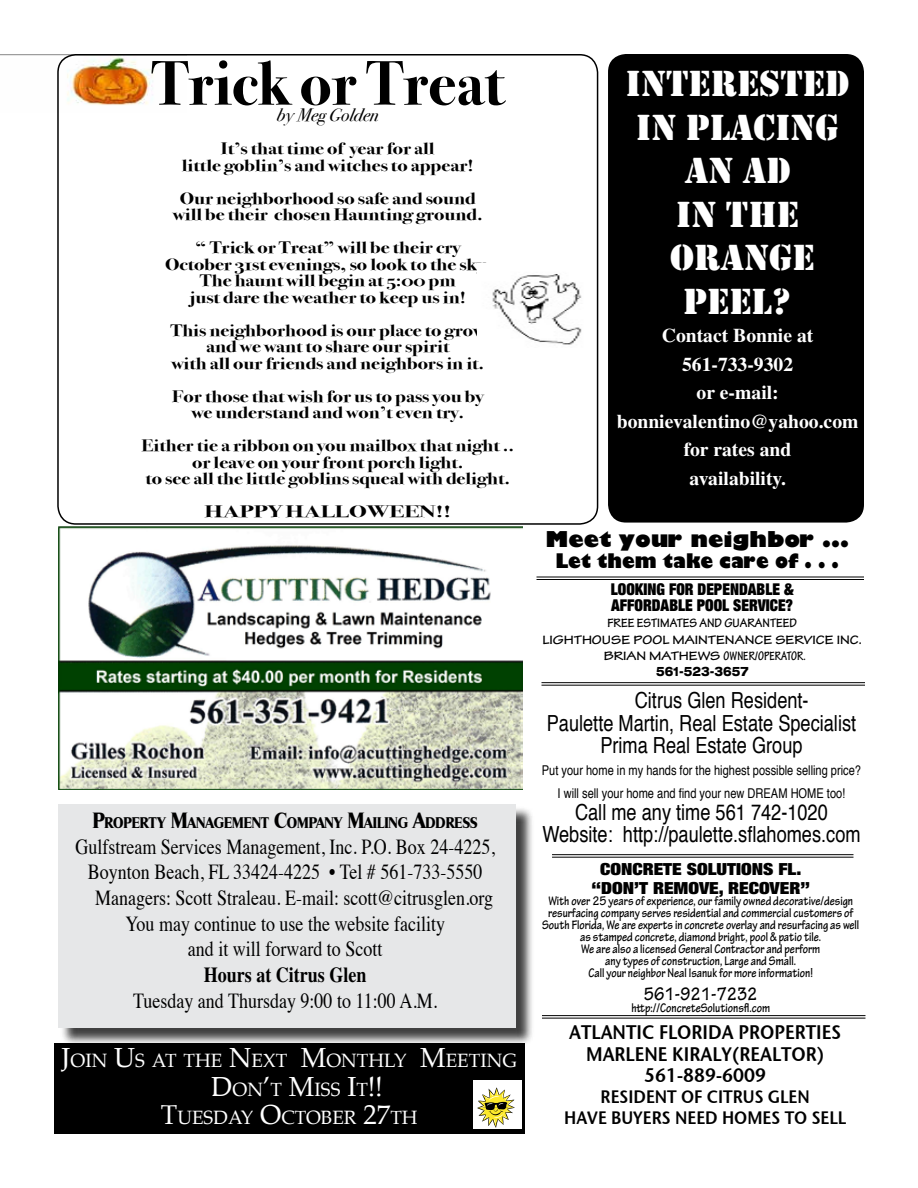
<style>
.page{position:relative;width:918px;height:1188px;background:#fff}
.page>*{position:absolute;margin:0;border:0;box-sizing:border-box;transform-origin:0 0}
.t1{font:63px "Bodoni Svty Two OSITCTT Bold";color:#000}
.t2{font:37.5px "Stencil";color:#fff}
.t3{font:22.2px/22.4px "Helvetica";color:#000;text-align:center;scale:.82 1}
.t4{font:21.45px "Times";color:#000;scale:.84 1}
.t5{font:700 21.45px "Times";color:#000;scale:.84 1}
.t6{font:800 21.15px "Gill Sans";color:#000;scale:1.04 1}
.t7{font:19.65px/21.1px "Stone Sans Sem ITCTT Semi";color:#000;text-align:center;scale:.92 1}
.t8{font:800 19.65px "Gill Sans";color:#000;scale:.93 1}
.t9{font:700 19.5px/28.5px "Times";color:#fff;text-align:center}
.t10{font:700 19.35px "Tekton Pro";color:#000;scale:.81 1}
.t11{font:18.9px "Palatino";color:#fff}
.t12{font:18px/21.1px "Stone Sans Sem ITCTT Semi";color:#000;text-align:center;scale:.92 1}
.t13{font:18px "Bodoni Svty Two OSITCTT Book It";color:#000}
.t14{font:900 expanded 16.65px/18.6px "Helvetica Neue";color:#000;text-align:center;scale:1.15 1}
.t15{font:16.5px/16.5px "Bodoni Svty Two OSITCTT Bold";color:#000;text-align:center;scale:1.23 1}
.t16{font:16.5px "Bodoni Svty Two OSITCTT Bold";color:#000;scale:1.52 1}
.t17{font:900 expanded 16.35px/16.4px "Helvetica Neue";color:#000;scale:.93 1}
.t18{font:800 15px "Times";color:#000;scale:.84 1}
.t19{font:13.5px/22.4px "Helvetica";color:#000;text-align:center;scale:.82 1}
.t20{font:700 13.35px/11.9px "Tekton Pro";color:#000;text-align:center;scale:.81 1}
.t21{font:700 expanded 13.05px/16.4px "Tekton Pro";color:#000;text-align:center;scale:.93 1}
.t22{font:700 13.05px "Tekton Pro";color:#000;scale:.93 1}
.t23{font:800 expanded 13.05px "Helvetica Neue";color:#000;scale:.74 1}
.s1{font-size:21.45px}
.s2{font-size:27px}
.s3{font-stretch:condensed}
</style>
<div class="page">
<div style="left:61px;top:806px;width:474px;height:240px;background:#000;opacity:.75"></div>
<div style="left:58px;top:804px;width:458px;height:224px;background:#e6e7e8"></div>
<div style="left:54px;top:1043px;width:470px;height:90px;background:#000"></div>
<div style="left:608px;top:54px;width:256px;height:469px;background:#000;border-radius:18px"></div>
<img style="left:58px;top:527px;width:465px;height:263px">
<div style="left:473px;top:1080px;width:49px;height:49px;background:#fff"></div>
<svg style="left:477px;top:1087px;width:38px;height:41px"></svg>
<hr style="left:537px;top:577px;width:327px;height:1px;background:#000">
<hr style="left:537px;top:579px;width:327px;height:1px;background:#000">
<hr style="left:552px;top:854px;width:301px;height:1px;background:#000">
<hr style="left:552px;top:857px;width:301px;height:1px;background:#000">
<hr style="left:542px;top:1015px;width:323px;height:1px;background:#000">
<hr style="left:542px;top:1018px;width:323px;height:1px;background:#000">
<hr style="left:542px;top:682px;width:323px;height:1px;background:#000">
<hr style="left:542px;top:685px;width:323px;height:1px;background:#000">
<img style="left:0;top:54px;width:153px;height:51px">
<img style="left:492px;top:274px;width:90px;height:71px">
<div style="left:57px;top:54px;width:541px;height:471px;border:2px solid #000;border-radius:18px"></div>
<h1 class="t1" style="left:152px;top:46px;width:354px">Trick or Treat</h1>
<p class="t13" style="left:277px;top:104px;width:104px">by Meg Golden</p>
<p class="t15" style="left:182px;top:141px;width:239px">It’s that time of year for all<br>little goblin’s and witches to appear!</p>
<p class="t15" style="left:173px;top:190px;width:254px">Our neighborhood so safe and sound will be their chosen Haunting ground.</p>
<p class="t15" style="left:165px;top:240px;width:266px">“ Trick or Treat” will be their cry October 31st evenings, so look to the sky.<br>The haunt will begin at 5:00 pm<br>just dare the weather to keep us in!</p>
<p class="t15" style="left:170px;top:322px;width:257px">This neighborhood is our place to grow and we want to share our spirit<br>with all our friends and neighbors in it.</p>
<p class="t15" style="left:172px;top:388px;width:255px">For those that wish for us to pass you by we understand and won’t even try.</p>
<p class="t15" style="left:141px;top:438px;width:305px">Either tie a ribbon on you mailbox that night .. or leave on your front porch light.<br>to see all the little goblins squeal with delight.</p>
<p class="t16" style="left:204px;top:502px;width:164px">HAPPY HALLOWEEN!!</p>
<p class="t18" style="left:93px;top:815px;width:460px"><span class="s1">P</span>ROPERTY <span class="s1">M</span>ANAGEMENT <span class="s1">C</span>OMPANY <span class="s1">M</span>AILING <span class="s1">A</span>DDRESS</p>
<h3 class="t4" style="left:75px;top:826px;width:501px">Gulfstream Services Management, Inc. P.O. Box 24-4225,</h3>
<h3 class="t4" style="left:88px;top:852px;width:471px">Boynton Beach, FL 33424-4225 • Tel # 561-733-5550</h3>
<h3 class="t4" style="left:95px;top:878px;width:476px">Managers: Scott Straleau. E-mail: scott@citrusglen.org</h3>
<h3 class="t4" style="left:125px;top:903px;width:382px">You may continue to use the website facility</h3>
<h3 class="t4" style="left:188px;top:929px;width:233px">and it will forward to Scott</h3>
<h3 class="t5" style="left:204px;top:962px;width:195px">Hours at Citrus Glen</h3>
<h3 class="t4" style="left:133px;top:980px;width:364px">Tuesday and Thursday 9:00 to 11:00 A.M.</h3>
<p class="t11" style="left:62px;top:1045px;width:457px"><span class="s2">J</span>OIN <span class="s2">U</span>S AT THE <span class="s2">N</span>EXT <span class="s2">M</span>ONTHLY <span class="s2">M</span>EETING</p>
<p class="t11" style="left:212px;top:1074px;width:173px"><span class="s2">D</span>ON<span class="s2">’</span>T <span class="s2">M</span>ISS <span class="s2">I</span>T<span class="s2">!!</span></p>
<p class="t11" style="left:161px;top:1102px;width:258px"><span class="s2">T</span>UESDAY <span class="s2">O</span>CTOBER <span class="s2">27</span>TH</p>
<h2 class="t2" style="left:626px;top:62px;width:225px">INTERESTED</h2>
<h2 class="t2" style="left:636px;top:106px;width:204px">IN PLACING</h2>
<h2 class="t2" style="left:685px;top:149px;width:107px">AN AD</h2>
<h2 class="t2" style="left:676px;top:193px;width:124px">IN THE</h2>
<h2 class="t2" style="left:670px;top:236px;width:49px">ORANGE</h2>
<h2 class="t2" style="left:683px;top:280px;width:23px">PEEL</h2>
<h2 class="t2" style="left:772px;top:280px;width:22px">?</h2>
<p class="t9" style="left:617px;top:321px;width:243px">Contact Bonnie at<br>561-733-9302<br>or e-mail: bonnievalentino@yahoo.com for rates and<br>availability.</p>
<p class="t6" style="left:545px;top:523px;width:293px">Meet your neighbor ...</p>
<p class="t8" style="left:555px;top:546px;width:306px">Let them take care of . . .</p>
<p class="t17" style="left:611px;top:580px;width:198px">LOOKING FOR DEPENDABLE &amp;<br>AFFORDABLE POOL SERVICE?</p>
<p class="t22" style="left:607px;top:615px;width:205px">FREE ESTIMATES AND GUARANTEED</p>
<p class="t21" style="left:542px;top:631px;width:345px">LIGHTHOUSE POOL MAINTENANCE SERVICE INC.<br>BRIAN MATHEWS <span class="s3">OWNER/OPERATOR.</span></p>
<p class="t23" style="left:656px;top:663px;width:126px">561-523-3657</p>
<h3 class="t3" style="left:635px;top:691px;width:214px">Citrus Glen Resident-</h3>
<h3 class="t3" style="left:547px;top:713px;width:379px">Paulette Martin, Real Estate Specialist</h3>
<h3 class="t3" style="left:600px;top:735px;width:248px">Prima Real Estate Group</h3>
<p class="t19" style="left:542px;top:760px;width:391px">Put your home in my hands for the highest possible selling price?<br>I will sell your home and find your new DREAM HOME too!</p>
<h3 class="t3" style="left:542px;top:802px;width:390px">Call me any time 561 742-1020<br>Website: http://paulette.sflahomes.com</h3>
<p class="t14" style="left:592px;top:859px;width:191px">CONCRETE SOLUTIONS FL. “DON’T REMOVE, RECOVER”</p>
<p class="t20" style="left:542px;top:896px;width:393px">With over 25 years of experience, our family owned decorative/design resurfacing company serves residential and commercial customers of South Florida, We are experts in concrete overlay and resurfacing as well as stamped concrete, diamond bright, pool &amp; patio tile.<br>We are also a licensed General Contractor and perform<br>any types of construction, Large and Small.<br>Call your neighbor Neal Isanuk for more information!</p>
<p class="t10" style="left:644px;top:983px;width:142px">561-921-7232</p>
<p class="t20" style="left:631px;top:1002px;width:173px">http://ConcreteSolutionsfl.com</p>
<p class="t7" style="left:569px;top:1021px;width:297px">ATLANTIC FLORIDA PROPERTIES<br>MARLENE KIRALY(REALTOR)<br>561-889-6009</p>
<p class="t12" style="left:564px;top:1085px;width:308px">RESIDENT OF CITRUS GLEN<br>HAVE BUYERS NEED HOMES TO SELL</p>
</div>
